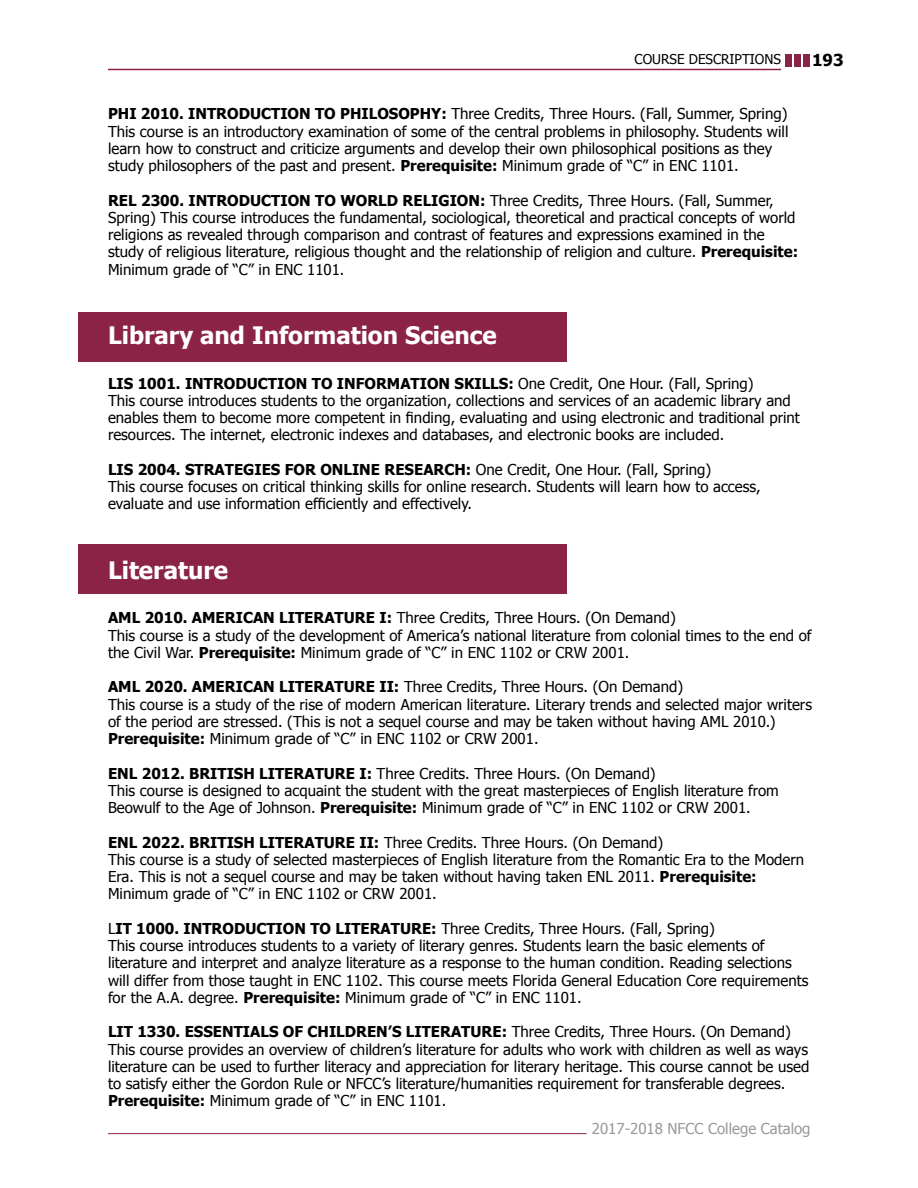
<style>
.page{position:relative;width:918px;height:1188px;background:#fff}
.page>*{position:absolute;margin:0;border:0;box-sizing:border-box;transform-origin:0 0}
.t1{font:700 24px "Tahoma";color:#fff}
.t2{font:700 16.5px "Tahoma";color:#000}
.t3{font:15px/17.2px "Tahoma";color:#000}
.t4{font:15px "Tahoma";color:#999}
.t5{font:13.5px "Tahoma";color:#000}
.s1{font-weight:700}
</style>
<div class="page">
<hr style="left:108px;top:1133px;width:478px;height:1px;background:#8b2347">
<div style="left:803px;top:54px;width:7px;height:12px;background:#8b2347"></div>
<div style="left:794px;top:54px;width:7px;height:12px;background:#8b2347"></div>
<div style="left:785px;top:54px;width:7px;height:12px;background:#8b2347"></div>
<hr style="left:108px;top:69px;width:673px;height:1px;background:#8b2347">
<div style="left:78px;top:544px;width:489px;height:50px;background:#8b2346"></div>
<div style="left:78px;top:312px;width:489px;height:50px;background:#8b2346"></div>
<p class="t5" style="left:635px;top:50px;width:148px">COURSE DESCRIPTIONS</p>
<p class="t2" style="left:812px;top:49px;width:33px">193</p>
<p class="t3" style="left:108px;top:105px;width:682px"><span class="s1">PHI 2010. INTRODUCTION TO PHILOSOPHY:</span> Three Credits, Three Hours. (Fall, Summer, Spring)<br>This course is an introductory examination of some of the central problems in philosophy. Students will learn how to construct and criticize arguments and develop their own philosophical positions as they study philosophers of the past and present. <span class="s1">Prerequisite:</span> Minimum grade of “C” in ENC 1101.</p>
<p class="t3" style="left:108px;top:191px;width:692px"><span class="s1">REL 2300. INTRODUCTION TO WORLD RELIGION:</span> Three Credits, Three Hours. (Fall, Summer, Spring) This course introduces the fundamental, sociological, theoretical and practical concepts of world religions as revealed through comparison and contrast of features and expressions examined in the study of religious literature, religious thought and the relationship of religion and culture. <span class="s1">Prerequisite:<br></span>Minimum grade of “C” in ENC 1101.</p>
<h1 class="t1" style="left:108px;top:319px;width:390px">Library and Information Science</h1>
<p class="t3" style="left:108px;top:374px;width:693px"><span class="s1">LIS 1001. INTRODUCTION TO INFORMATION SKILLS:</span> One Credit, One Hour. (Fall, Spring)<br>This course introduces students to the organization, collections and services of an academic library and enables them to become more competent in finding, evaluating and using electronic and traditional print resources. The internet, electronic indexes and databases, and electronic books are included.</p>
<p class="t3" style="left:108px;top:460px;width:654px"><span class="s1">LIS 2004. STRATEGIES FOR ONLINE RESEARCH:</span> One Credit, One Hour. (Fall, Spring)<br>This course focuses on critical thinking skills for online research. Students will learn how to access, evaluate and use information efficiently and effectively.</p>
<h1 class="t1" style="left:108px;top:554px;width:122px">Literature</h1>
<p class="t3" style="left:108px;top:609px;width:705px"><span class="s1">AML 2010. AMERICAN LITERATURE I:</span> Three Credits, Three Hours. (On Demand)<br>This course is a study of the development of America’s national literature from colonial times to the end of the Civil War. <span class="s1">Prerequisite:</span> Minimum grade of “C” in ENC 1102 or CRW 2001.</p>
<p class="t3" style="left:108px;top:678px;width:706px"><span class="s1">AML 2020. AMERICAN LITERATURE II:</span> Three Credits, Three Hours. (On Demand)<br>This course is a study of the rise of modern American literature. Literary trends and selected major writers of the period are stressed. (This is not a sequel course and may be taken without having AML 2010.)<br><span class="s1">Prerequisite:</span> Minimum grade of “C” in ENC 1102 or CRW 2001.</p>
<p class="t3" style="left:108px;top:764px;width:672px"><span class="s1">ENL 2012. BRITISH LITERATURE I:</span> Three Credits. Three Hours. (On Demand)<br>This course is designed to acquaint the student with the great masterpieces of English literature from<br>Beowulf to the Age of Johnson. <span class="s1">Prerequisite:</span> Minimum grade of “C” in ENC 1102 or CRW 2001.</p>
<p class="t3" style="left:108px;top:833px;width:698px"><span class="s1">ENL 2022. BRITISH LITERATURE II:</span> Three Credits. Three Hours. (On Demand)<br>This course is a study of selected masterpieces of English literature from the Romantic Era to the Modern Era. This is not a sequel course and may be taken without having taken ENL 2011. <span class="s1">Prerequisite:<br></span>Minimum grade of “C” in ENC 1102 or CRW 2001.</p>
<p class="t3" style="left:108px;top:919px;width:702px">L<span class="s1">IT 1000. INTRODUCTION TO LITERATURE:</span> Three Credits, Three Hours. (Fall, Spring)<br>This course introduces students to a variety of literary genres. Students learn the basic elements of literature and interpret and analyze literature as a response to the human condition. Reading selections will differ from those taught in ENC 1102. This course meets Florida General Education Core requirements for the A.A. degree. <span class="s1">Prerequisite:</span> Minimum grade of “C” in ENC 1101.</p>
<p class="t3" style="left:108px;top:1023px;width:703px"><span class="s1">LIT 1330. ESSENTIALS OF CHILDREN’S LITERATURE:</span> Three Credits, Three Hours. (On Demand)<br>This course provides an overview of children’s literature for adults who work with children as well as ways literature can be used to further literacy and appreciation for literary heritage. This course cannot be used to satisfy either the Gordon Rule or NFCC’s literature/humanities requirement for transferable degrees.<br><span class="s1">Prerequisite:</span> Minimum grade of “C” in ENC 1101.</p>
<p class="t4" style="left:592px;top:1119px;width:220px">2017-2018 NFCC College Catalog</p>
</div>
